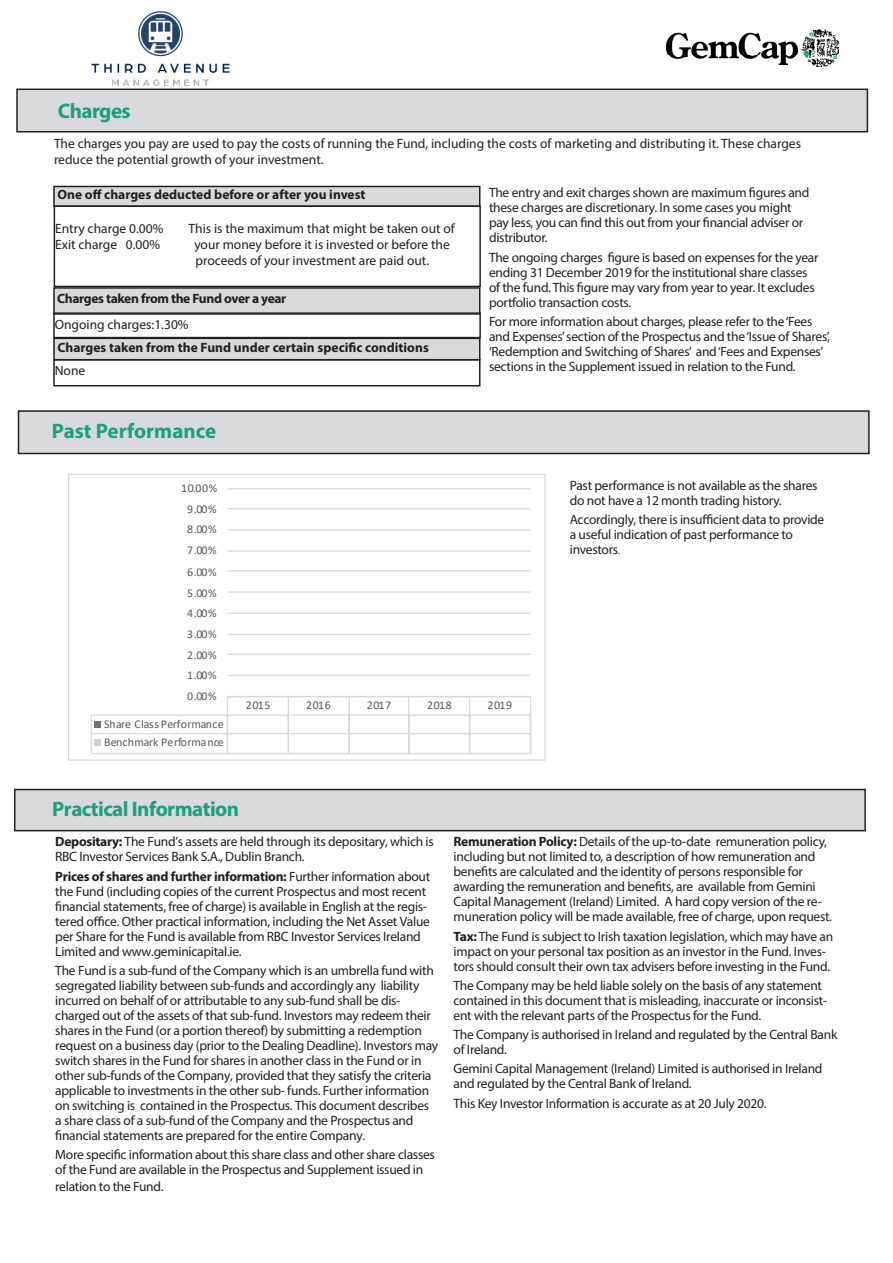
<style>
.page{position:relative;width:893px;height:1263px;background:#fff}
.page>*{position:absolute;margin:0;border:0;box-sizing:border-box;transform-origin:0 0}
.t1{font:700 21px "Myriad Pro";letter-spacing:-.025em;color:#1ba17b}
.t2{font:700 21px "Myriad Pro";color:#1ba17b}
.t3{font:13.5px/15px "Myriad Pro";letter-spacing:-.02em;color:#231f20}
.t4{font:13.5px/16.2px "Myriad Pro";color:#231f20}
.t5{font:700 13.5px "Myriad Pro";color:#231f20}
.t6{font:700 13.5px "Myriad Pro";letter-spacing:-.025em;color:#231f20}
.t7{font:11.85px/18.5px "Calibri";letter-spacing:-.015em;color:#595959}
.s1{font-weight:300}
.s2{font-weight:700}
</style>
<div class="page">
<div style="left:17px;top:89px;width:850px;height:43px;background:#d9dadc"></div>
<div style="left:16px;top:89px;width:852px;height:43px;border:2px solid #231f20"></div>
<div style="left:54px;top:186px;width:426px;height:20px;background:#d9dadc"></div>
<div style="left:53px;top:186px;width:427px;height:21px;border:2px solid #231f20"></div>
<div style="left:54px;top:205px;width:427px;height:82px;border:2px solid #231f20"></div>
<div style="left:54px;top:288px;width:426px;height:26px;background:#d9dadc"></div>
<div style="left:53px;top:287px;width:427px;height:28px;border:2px solid #231f20"></div>
<div style="left:54px;top:338px;width:426px;height:22px;background:#d9dadc"></div>
<div style="left:53px;top:338px;width:427px;height:22px;border:2px solid #231f20"></div>
<div style="left:53px;top:359px;width:427px;height:27px;border:2px solid #231f20"></div>
<div style="left:19px;top:411px;width:850px;height:42px;background:#d9dadc"></div>
<div style="left:18px;top:410px;width:852px;height:44px;border:2px solid #231f20"></div>
<div style="left:15px;top:789px;width:850px;height:42px;background:#d9dadc"></div>
<div style="left:14px;top:789px;width:852px;height:42px;border:2px solid #231f20"></div>
<img style="left:666px;top:29px;width:173px;height:38px">
<div style="left:53px;top:312px;width:428px;height:26px;border:2px solid #231f20"></div>
<img style="left:91px;top:11px;width:139px;height:74px">
<hr style="left:227px;top:675px;width:303px;height:1px;background:#d9d9d9">
<hr style="left:227px;top:654px;width:303px;height:1px;background:#d9d9d9">
<hr style="left:227px;top:634px;width:303px;height:1px;background:#d9d9d9">
<hr style="left:227px;top:612px;width:303px;height:2px;background:#d9d9d9">
<hr style="left:227px;top:591px;width:303px;height:2px;background:#d9d9d9">
<hr style="left:227px;top:570px;width:303px;height:1px;background:#d9d9d9">
<hr style="left:227px;top:550px;width:303px;height:2px;background:#d9d9d9">
<hr style="left:227px;top:529px;width:303px;height:1px;background:#d9d9d9">
<hr style="left:227px;top:508px;width:303px;height:1px;background:#d9d9d9">
<hr style="left:227px;top:488px;width:303px;height:1px;background:#d9d9d9">
<hr style="left:227px;top:696px;width:303px;height:1px;background:#d9d9d9">
<hr style="left:91px;top:714px;width:439px;height:2px;background:#d9d9d9">
<div style="left:94px;top:721px;width:7px;height:7px;background:#767171"></div>
<hr style="left:91px;top:733px;width:439px;height:1px;background:#d9d9d9">
<svg style="left:91px;top:716px;width:1px;height:37px"></svg>
<hr style="left:91px;top:753px;width:439px;height:1px;background:#d9d9d9">
<svg style="left:227px;top:697px;width:1px;height:56px"></svg>
<svg style="left:288px;top:697px;width:1px;height:56px"></svg>
<svg style="left:349px;top:697px;width:1px;height:56px"></svg>
<svg style="left:408px;top:697px;width:1px;height:56px"></svg>
<svg style="left:469px;top:697px;width:1px;height:56px"></svg>
<svg style="left:530px;top:697px;width:1px;height:56px"></svg>
<div style="left:94px;top:740px;width:7px;height:6px;background:#d0cece"></div>
<div style="left:68px;top:474px;width:478px;height:287px;border:1px solid #d9d9d9"></div>
<p class="t1" style="left:58px;top:97px;width:74px">Charges</p>
<p class="t4" style="left:54px;top:135px;width:749px">The charges you pay are used to pay the costs of running the Fund, including the costs of marketing and distributing it. These charges reduce the potential growth of your investment.</p>
<p class="t5" style="left:57px;top:185px;width:310px">One off charges deducted before or after you invest</p>
<p class="t4" style="left:55px;top:220px;width:110px">Entry charge 0.00%</p>
<p class="t4" style="left:189px;top:220px;width:268px">This is the maximum that might be taken out of</p>
<p class="t4" style="left:55px;top:236px;width:106px">Exit charge 0.00%</p>
<p class="t4" style="left:194px;top:236px;width:257px">your money before it is invested or before the</p>
<p class="t4" style="left:195px;top:253px;width:235px">proceeds of your investment are paid out.</p>
<p class="t6" style="left:57px;top:290px;width:231px">Charges taken from the Fund over a year</p>
<p class="t5" style="left:57px;top:339px;width:373px">Charges taken from the Fund under certain specific conditions</p>
<p class="t3" style="left:55px;top:363px;width:32px">None</p>
<p class="t3" style="left:489px;top:185px;width:322px">The entry and exit charges shown are maximum figures and these charges are discretionary. In some cases you might pay less, you can find this out from your financial adviser or distributor.</p>
<p class="t3" style="left:489px;top:249px;width:331px">The ongoing charges figure is based on expenses for the year ending 31 December 2019 for the institutional share classes of the fund. This figure may vary from year to year. It excludes portfolio transaction costs.</p>
<p class="t3" style="left:489px;top:314px;width:343px">For more information about charges, please refer to the ‘Fees and Expenses’ section of the Prospectus and the ‘Issue of Shares’, ‘Redemption and Switching of Shares’ and ‘Fees and Expenses’ sections in the Supplement issued in relation to the Fund.</p>
<p class="t4" style="left:55px;top:316px;width:135px">Ongoing charges:1.30%</p>
<p class="t2" style="left:52px;top:417px;width:166px">Past Performance</p>
<p class="t7" style="left:181px;top:479px;width:38px">10.00%</p>
<p class="t7" style="left:187px;top:500px;width:31px">9.00%</p>
<p class="t7" style="left:187px;top:520px;width:31px">8.00%</p>
<p class="t7" style="left:187px;top:541px;width:31px">7.00%</p>
<p class="t7" style="left:187px;top:562px;width:31px">6.00%</p>
<p class="t7" style="left:187px;top:583px;width:31px">5.00%</p>
<p class="t7" style="left:187px;top:603px;width:31px">4.00%</p>
<p class="t7" style="left:187px;top:624px;width:31px">3.00%</p>
<p class="t7" style="left:187px;top:645px;width:31px">2.00%</p>
<p class="t7" style="left:187px;top:665px;width:31px">1.00%</p>
<p class="t7" style="left:187px;top:686px;width:31px">0.00%</p>
<p class="t7" style="left:104px;top:714px;width:121px">Share Class Performance<br>Benchmark Performance</p>
<p class="t7" style="left:246px;top:696px;width:26px">2015</p>
<p class="t7" style="left:306px;top:696px;width:26px">2016</p>
<p class="t7" style="left:367px;top:696px;width:26px">2017</p>
<p class="t7" style="left:427px;top:696px;width:26px">2018</p>
<p class="t7" style="left:488px;top:696px;width:26px">2019</p>
<p class="t3" style="left:570px;top:478px;width:249px">Past performance is not available as the shares do not have a 12 month trading history.</p>
<p class="t3" style="left:570px;top:512px;width:256px">Accordingly, there is insufficient data to provide a useful indication of past performance to investors<span class="s1">.</span></p>
<p class="t1" style="left:52px;top:795px;width:188px">Practical Information</p>
<p class="t3" style="left:55px;top:834px;width:380px"><span class="s2">Depositary:</span> The Fund’s assets are held through its depositary, which is<br>RBC Investor Services Bank S.A., Dublin Branch.</p>
<p class="t3" style="left:55px;top:868px;width:376px"><span class="s2">Prices of shares and further information:</span> Further information about the Fund (including copies of the current Prospectus and most recent financial statements, free of charge) is available in English at the regis&shy;tered office. Other practical information, including the Net Asset Value per Share for the Fund is available from RBC Investor Services Ireland Limited and www.geminicapital.ie.</p>
<p class="t3" style="left:55px;top:963px;width:385px">The Fund is a sub-fund of the Company which is an umbrella fund with segregated liability between sub-funds and accordingly any liability incurred on behalf of or attributable to any sub-fund shall be dis&shy;charged out of the assets of that sub-fund. Investors may redeem their shares in the Fund (or a portion thereof) by submitting a redemption request on a business day (prior to the Dealing Deadline). Investors may switch shares in the Fund for shares in another class in the Fund or in other sub-funds of the Company, provided that they satisfy the criteria applicable to investments in the other sub- funds. Further information on switching is contained in the Prospectus. This document describes a share class of a sub-fund of the Company and the Prospectus and financial statements are prepared for the entire Company.</p>
<p class="t3" style="left:55px;top:1147px;width:381px">More specific information about this share class and other share classes of the Fund are available in the Prospectus and Supplement issued in</p>
<p class="t3" style="left:55px;top:1178px;width:110px">relation to the Fund.</p>
<p class="t3" style="left:454px;top:834px;width:380px"><span class="s2">Remuneration Policy:</span> Details of the up-to-date remuneration policy, including but not limited to, a description of how remuneration and benefits are calculated and the identity of persons responsible for awarding the remuneration and benefits, are available from Gemini Capital Management (Ireland) Limited. A hard copy version of the re&shy;muneration policy will be made available, free of charge, upon request.</p>
<p class="t3" style="left:454px;top:928px;width:381px"><span class="s2">Tax:</span> The Fund is subject to Irish taxation legislation, which may have an impact on your personal tax position as an investor in the Fund. Inves&shy;tors should consult their own tax advisers before investing in the Fund.</p>
<p class="t3" style="left:454px;top:978px;width:375px">The Company may be held liable solely on the basis of any statement contained in this document that is misleading, inaccurate or inconsist&shy;ent with the relevant parts of the Prospectus for the Fund.</p>
<p class="t3" style="left:454px;top:1027px;width:385px">The Company is authorised in Ireland and regulated by the Central Bank of Ireland.</p>
<p class="t3" style="left:454px;top:1061px;width:370px">Gemini Capital Management (Ireland) Limited is authorised in Ireland and regulated by the Central Bank of Ireland.</p>
<p class="t3" style="left:454px;top:1095px;width:315px">This Key Investor Information is accurate as at 20 July 2020.</p>
</div>
